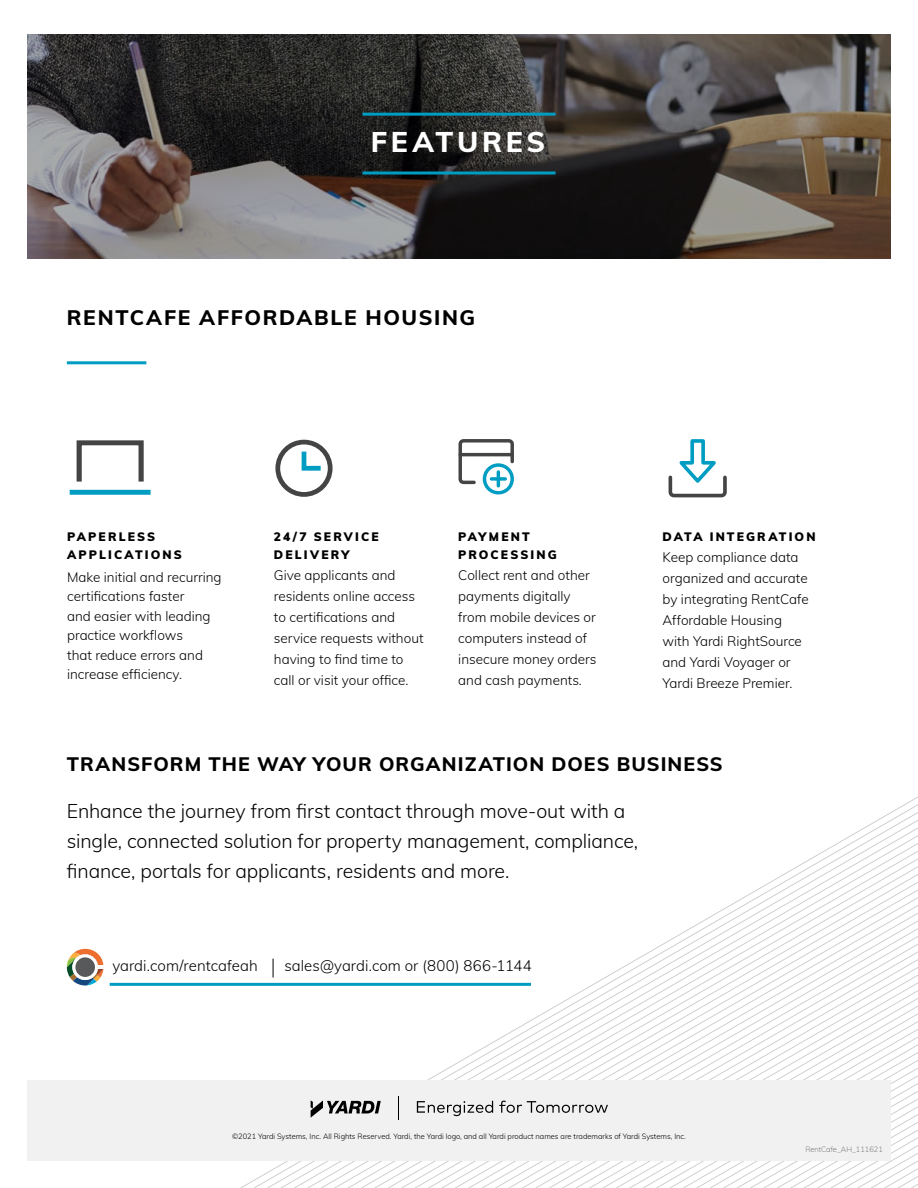
<style>
.page{position:relative;width:918px;height:1188px;background:#fff}
.page>*{position:absolute;margin:0;border:0;box-sizing:border-box;transform-origin:0 0}
.t1{font:28.5px "Muli";letter-spacing:.13em;color:#fff}
.t2{font:21px "Muli";letter-spacing:.075em;color:#000}
.t3{font:300 19.5px/30px "Muli";letter-spacing:-.005em;color:#000}
.t4{font:19.5px "Muli";letter-spacing:.055em;color:#000}
.t5{font:300 15px "Muli";color:#000}
.t6{font:300 13.5px/21px "Muli";color:#000}
.t7{font:12px/18px "Muli";letter-spacing:.175em;color:#000}
.t8{font:300 7.5px "Muli";color:#000}
.t9{font:200 7.5px "Muli";color:#58595b}
</style>
<div class="page">
<svg style="left:227px;top:796px;width:691px;height:392px"></svg>
<div style="left:27px;top:1080px;width:864px;height:81px;background:#f1f1f2"></div>
<svg style="left:27px;top:34px;width:864px;height:225px;background:#4a4543"></svg>
<svg style="left:311px;top:1100px;width:70px;height:18px"></svg>
<svg style="left:417px;top:1101px;width:191px;height:15px"></svg>
<svg style="left:398px;top:1096px;width:1px;height:24px"></svg>
<hr style="left:67px;top:361px;width:79px;height:3px;background:#009dc2">
<hr style="left:363px;top:171px;width:193px;height:3px;background:#009dc2">
<hr style="left:363px;top:113px;width:193px;height:3px;background:#009dc2">
<hr style="left:110px;top:983px;width:421px;height:3px;background:#009dc2">
<svg style="left:273px;top:959px;width:1px;height:19px"></svg>
<svg style="left:67px;top:949px;width:37px;height:36px"></svg>
<svg style="left:458px;top:439px;width:56px;height:47px"></svg>
<div style="left:483px;top:463px;width:31px;height:32px;border:3px solid #009dc2;border-radius:50%"></div>
<hr style="left:497px;top:472px;width:3px;height:14px;background:#009dc2">
<svg style="left:491px;top:477px;width:14px;height:4px"></svg>
<svg style="left:668px;top:439px;width:59px;height:59px"></svg>
<div style="left:275px;top:440px;width:58px;height:57px;border:5px solid #444;border-radius:50%"></div>
<svg style="left:301px;top:449px;width:22px;height:22px"></svg>
<div style="left:77px;top:440px;width:67px;height:42px;border:5px solid #444"></div>
<div style="left:72px;top:490px;width:76px;height:5px;background:#009dc2"></div>
<h1 class="t1" style="left:371px;top:121px;width:176px">FEATURES</h1>
<h2 class="t2" style="left:67px;top:302px;width:410px">RENTCAFE AFFORDABLE HOUSING</h2>
<p class="t7" style="left:67px;top:527px;width:116px">PAPERLESS<br>APPLICATIONS</p>
<p class="t6" style="left:67px;top:566px;width:156px;line-height:19.5px">Make initial and recurring certifications faster<br>and easier with leading practice workflows<br>that reduce errors and increase efficiency.</p>
<p class="t7" style="left:274px;top:527px;width:106px">24/7 SERVICE<br>DELIVERY</p>
<p class="t6" style="left:274px;top:564px;width:151px">Give applicants and residents online access to certifications and service requests without having to find time to call or visit your office.</p>
<p class="t7" style="left:458px;top:527px;width:100px">PAYMENT<br>PROCESSING</p>
<p class="t6" style="left:458px;top:564px;width:140px">Collect rent and other payments digitally from mobile devices or computers instead of insecure money orders and cash payments.</p>
<p class="t7" style="left:663px;top:527px;width:155px">DATA INTEGRATION</p>
<p class="t6" style="left:663px;top:546px;width:148px">Keep compliance data organized and accurate by integrating RentCafe<br>Affordable Housing with Yardi RightSource and Yardi Voyager or<br>Yardi Breeze Premier.</p>
<h3 class="t4" style="left:67px;top:750px;width:657px">TRANSFORM THE WAY YOUR ORGANIZATION DOES BUSINESS</h3>
<h3 class="t3" style="left:67px;top:795px;width:573px">Enhance the journey from first contact through move-out with a single, connected solution for property management, compliance, finance, portals for applicants, residents and more.</h3>
<p class="t5" style="left:112px;top:955px;width:147px">yardi.com/rentcafeah</p>
<p class="t5" style="left:284px;top:955px;width:249px">sales@yardi.com or (800) 866-1144</p>
<p class="t8" style="left:232px;top:1131px;width:455px">©2021 Yardi Systems, Inc. All Rights Reserved. Yardi, the Yardi logo, and all Yardi product names are trademarks of Yardi Systems, Inc.</p>
<p class="t9" style="left:805px;top:1144px;width:79px">RentCafe_AH_111621</p>
</div>
